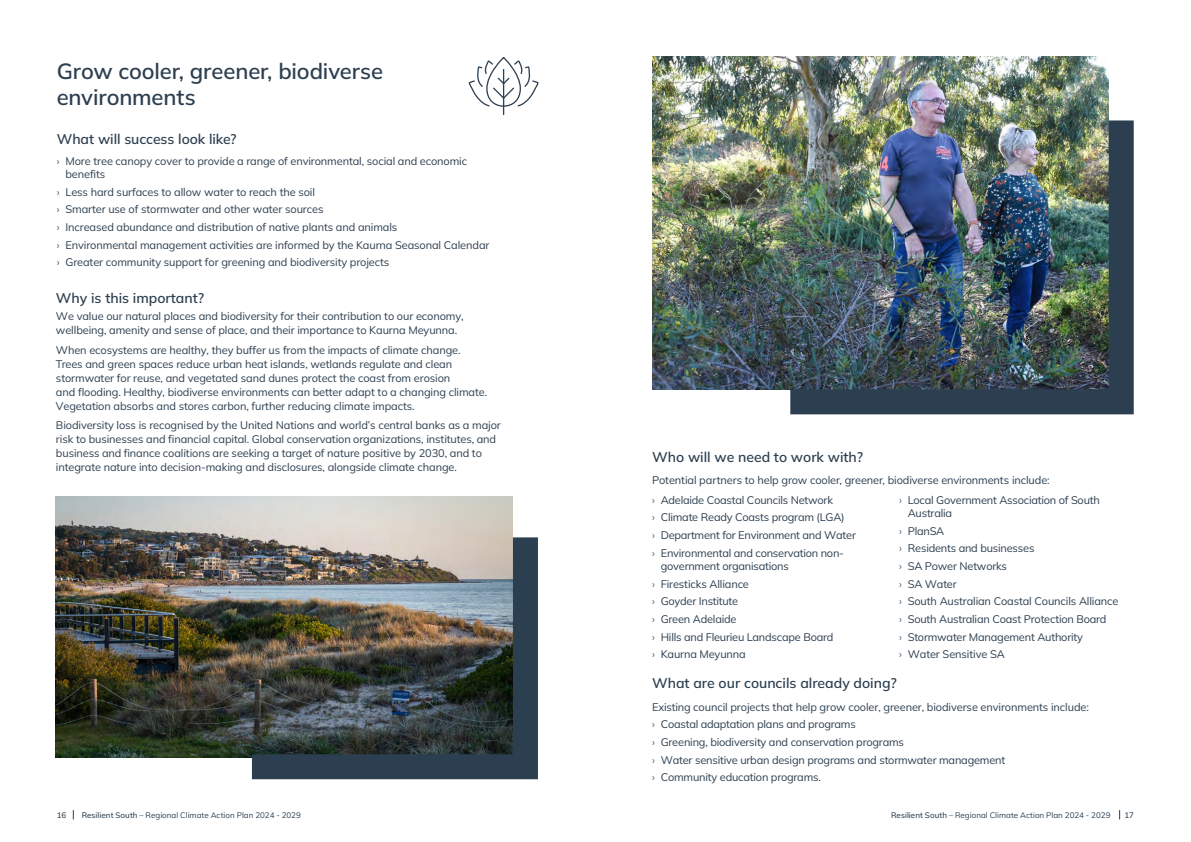
<style>
.page{position:relative;width:1191px;height:842px;background:#fff}
.page>*{position:absolute;margin:0;border:0;box-sizing:border-box;transform-origin:0 0}
.Heading_1_-_22pt{font:600 22px/26px "Mulish";letter-spacing:-.005em;color:#2c3f50}
.Body{font:600 14px "Mulish";color:#2c3f50}
.Heading_2_-_14pt{font:600 14px "Mulish";letter-spacing:-.005em;color:#2c3f50}
.Body-2{font:11px/17.7px "Mulish";letter-spacing:-.01em;color:#2c3f50}
.t1{font:8px "Mulish";letter-spacing:.005em;color:#2c3f50}
.t2{font:500 8px "Mulish";color:#2c3f50}
.s1{font-weight:300}
.s2{font-style:inherit}
.s3{font-weight:500}
</style>
<div class="page">
<hr style="left:503px;top:70px;width:1px;height:45px;background:#2d4051">
<svg style="left:468px;top:58px;width:71px;height:49px"></svg>
<img style="left:55px;top:497px;width:458px;height:260px">
<img style="left:652px;top:57px;width:456px;height:332px">
<img style="left:765px;top:95px;width:369px;height:320px">
<img style="left:227px;top:512px;width:311px;height:268px">
<p class="Heading_1_-_22pt" style="left:57px;top:57px;width:328px">Grow cooler, greener, biodiverse environments</p>
<p class="Heading_2_-_14pt" style="left:57px;top:130px;width:181px">What will success look like?</p>
<p class="Body-2" style="left:65px;top:154px;width:403px;line-height:13.2px;text-indent:-9px"><span class="s1">›</span> More tree canopy cover to provide a range of environmental, social and economic benefits</p>
<p class="Body-2" style="left:57px;top:182px;width:434px"><span class="s1">›</span> Less hard surfaces to allow water to reach the soil<br><span class="s1">›</span> Smarter use of stormwater and other water sources<br><span class="s1">›</span> Increased abundance and distribution of native plants and animals<br><span class="s1">›</span> <span class="s2">Environmental management activities are informed by the Kaurna Seasonal Calendar </span><span class="s1">›</span> Greater community support for greening and biodiversity projects</p>
<p class="Body" style="left:56px;top:289px;width:150px">Why is this important?</p>
<p class="Body-2" style="left:56px;top:309px;width:409px;line-height:14px">We value our natural places and biodiversity for their contribution to our economy, wellbeing, amenity and sense of place, and their importance to Kaurna Meyunna.</p>
<p class="Body-2" style="left:56px;top:342px;width:433px;line-height:14px">When ecosystems are healthy, they buffer us from the impacts of climate change.<br>Trees and green spaces reduce urban heat islands, wetlands regulate and clean stormwater for reuse, and vegetated sand dunes protect the coast from erosion<br>and flooding. Healthy, biodiverse environments can better adapt to a changing climate.<br>Vegetation absorbs and stores carbon, further reducing climate impacts.</p>
<p class="Body-2" style="left:56px;top:418px;width:446px;line-height:14px">Biodiversity loss is recognised by the United Nations and world’s central banks as a major risk to businesses and financial capital. Global conservation organizations, institutes, and business and finance coalitions are seeking a target of nature positive by 2030, and to integrate nature into decision-making and disclosures, alongside climate change.</p>
<p class="Body" style="left:652px;top:447px;width:213px">Who will we need to work with?</p>
<p class="Body-2" style="left:652px;top:471px;width:399px">Potential partners to help grow cooler, greener, biodiverse environments include:</p>
<p class="Body-2" style="left:652px;top:491px;width:205px"><span class="s1">›</span> Adelaide Coastal Councils Network<br><span class="s1">›</span> Climate Ready Coasts program (LGA)<br><span class="s1">›</span> Department for Environment and Water <span class="s1">›</span> Environmental and conservation non-</p>
<p class="Body-2" style="left:652px;top:557px;width:183px;text-indent:9px">government organisations<br><span class="s1">›</span> Firesticks Alliance<br><span class="s1">›</span> Goyder Institute<br><span class="s1">›</span> Green Adelaide<br><span class="s1">›</span> Hills and Fleurieu Landscape Board <span class="s1">›</span> Kaurna Meyunna</p>
<p class="Body-2" style="left:907px;top:493px;width:194px;line-height:13.2px;text-indent:-9px"><span class="s1">›</span> Local Government Association of South<br>Australia</p>
<p class="Body-2" style="left:899px;top:521px;width:221px"><span class="s1">›</span> PlanSA<br><span class="s1">›</span> Residents and businesses<br><span class="s1">›</span> SA Power Networks<br><span class="s1">›</span> SA Water<br><span class="s1">›</span> South Australian Coastal Councils Alliance <span class="s1">›</span> South Australian Coast Protection Board<br><span class="s1">›</span> Stormwater Management Authority<br><span class="s1">›</span> Water Sensitive SA</p>
<p class="Body" style="left:652px;top:674px;width:246px">What are our councils already doing?</p>
<p class="Body-2" style="left:652px;top:697px;width:438px">Existing council projects that help grow cooler, greener, biodiverse environments include:</p>
<p class="Body-2" style="left:652px;top:715px;width:355px"><span class="s1">›</span> Coastal adaptation plans and programs<br><span class="s1">›</span> Greening, biodiversity and conservation programs<br><span class="s1">›</span> Water sensitive urban design programs and stormwater management <span class="s1">›</span> Community education programs.</p>
<p class="t2" style="left:57px;top:810px;width:11px">16</p>
<p class="t1" style="left:82px;top:810px;width:221px"><span class="s3">Resilient South</span> – Regional Climate Action Plan 2024 - 2029</p>
<p class="t1" style="left:891px;top:810px;width:221px"><span class="s3">Resilient South</span> – Regional Climate Action Plan 2024 - 2029</p>
<p class="t2" style="left:1124px;top:810px;width:11px">17</p>
</div>
